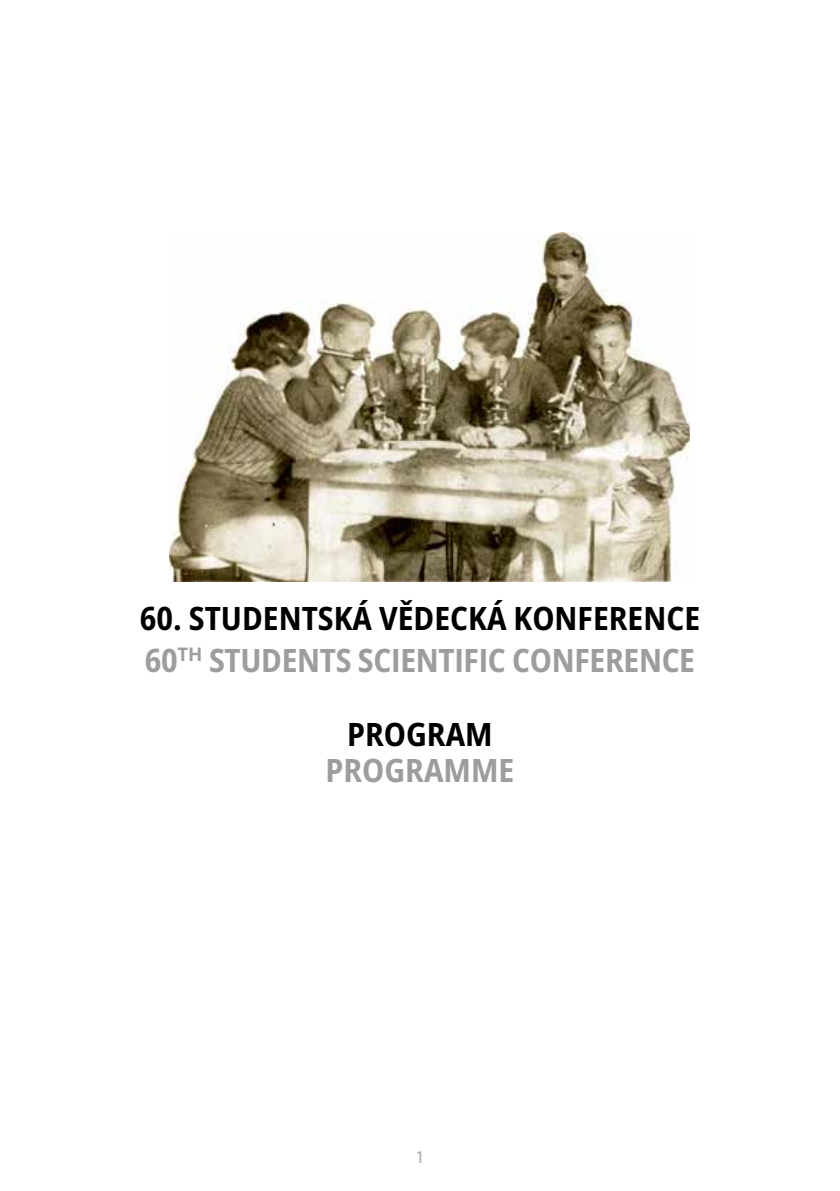
<style>
.page{position:relative;width:840px;height:1191px;background:#fff}
.page>*{position:absolute;margin:0;border:0;box-sizing:border-box;transform-origin:0 0}
.t1{font:700 semi-condensed 32px/42px "Open Sans";color:#000}
.t2{font:700 semi-condensed 32px "Open Sans";color:#9d9d9c}
.t3{font:18px "Myriad Pro";color:#a8a8a7}
.s1{color:#9d9d9c}
</style>
<div class="page">
<img style="left:169px;top:232px;width:519px;height:350px">
<p class="t1" style="left:140px;top:596px;width:561px">60. STUDENTSKÁ VĚDECKÁ KONFERENCE<br><span class="s1">60</span><sup>th</sup> <span class="s1">STUDENTS SCIENTIFIC CONFERENCE</span></p>
<p class="t1" style="left:347px;top:712px;width:147px">PROGRAM</p>
<p class="t2" style="left:325px;top:748px;width:190px">PROGRAMME</p>
<p class="t3" style="left:415px;top:1145px;width:11px">1</p>
</div>
